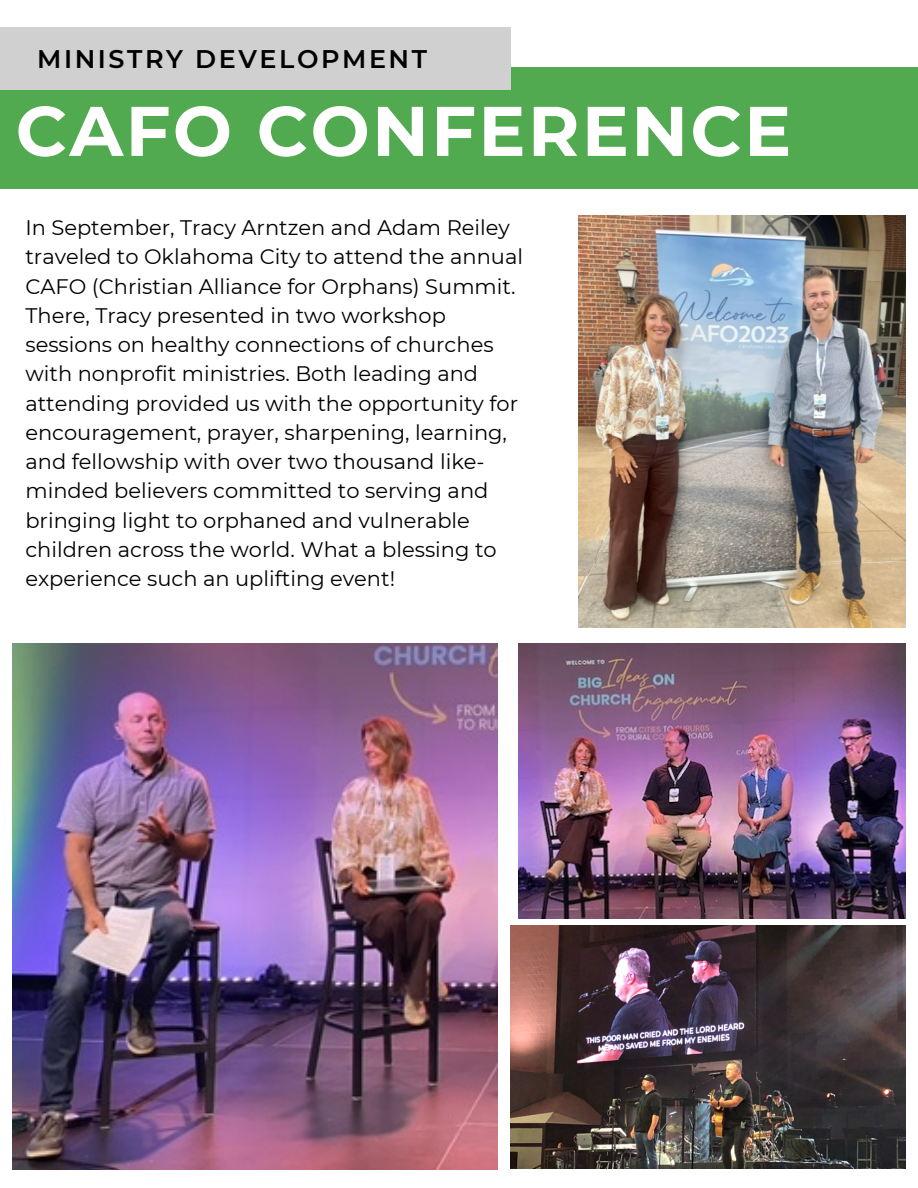
<style>
.page{position:relative;width:918px;height:1188px;background:#fff}
.page>*{position:absolute;margin:0;border:0;box-sizing:border-box;transform-origin:0 0}
.t1{font:700 70.05px "Montserrat";letter-spacing:.035em;color:#fff}
.t2{font:600 25.5px "Montserrat";letter-spacing:.1em;color:#000}
.t3{font:21px/29.2px "Montserrat";color:#000}
</style>
<div class="page">
<div style="left:0;top:67px;width:918px;height:122px;background:#51aa4f"></div>
<div style="left:0;top:28px;width:511px;height:62px;background:#d0d0d0"></div>
<img style="left:579px;top:216px;width:326px;height:412px">
<img style="left:519px;top:644px;width:387px;height:274px">
<img style="left:13px;top:644px;width:485px;height:525px">
<img style="left:511px;top:926px;width:395px;height:243px">
<p class="t2" style="left:37px;top:43px;width:392px">MINISTRY DEVELOPMENT</p>
<p class="t1" style="left:16px;top:88px;width:777px">CAFO CONFERENCE</p>
<p class="t3" style="left:25px;top:213px;width:499px">In September, Tracy Arntzen and Adam Reiley traveled to Oklahoma City to attend the annual CAFO (Christian Alliance for Orphans) Summit.<br>There, Tracy presented in two workshop sessions on healthy connections of churches with nonprofit ministries. Both leading and attending provided us with the opportunity for encouragement, prayer, sharpening, learning, and fellowship with over two thousand like&shy;minded believers committed to serving and bringing light to orphaned and vulnerable children across the world. What a blessing to experience such an uplifting event!</p>
</div>
